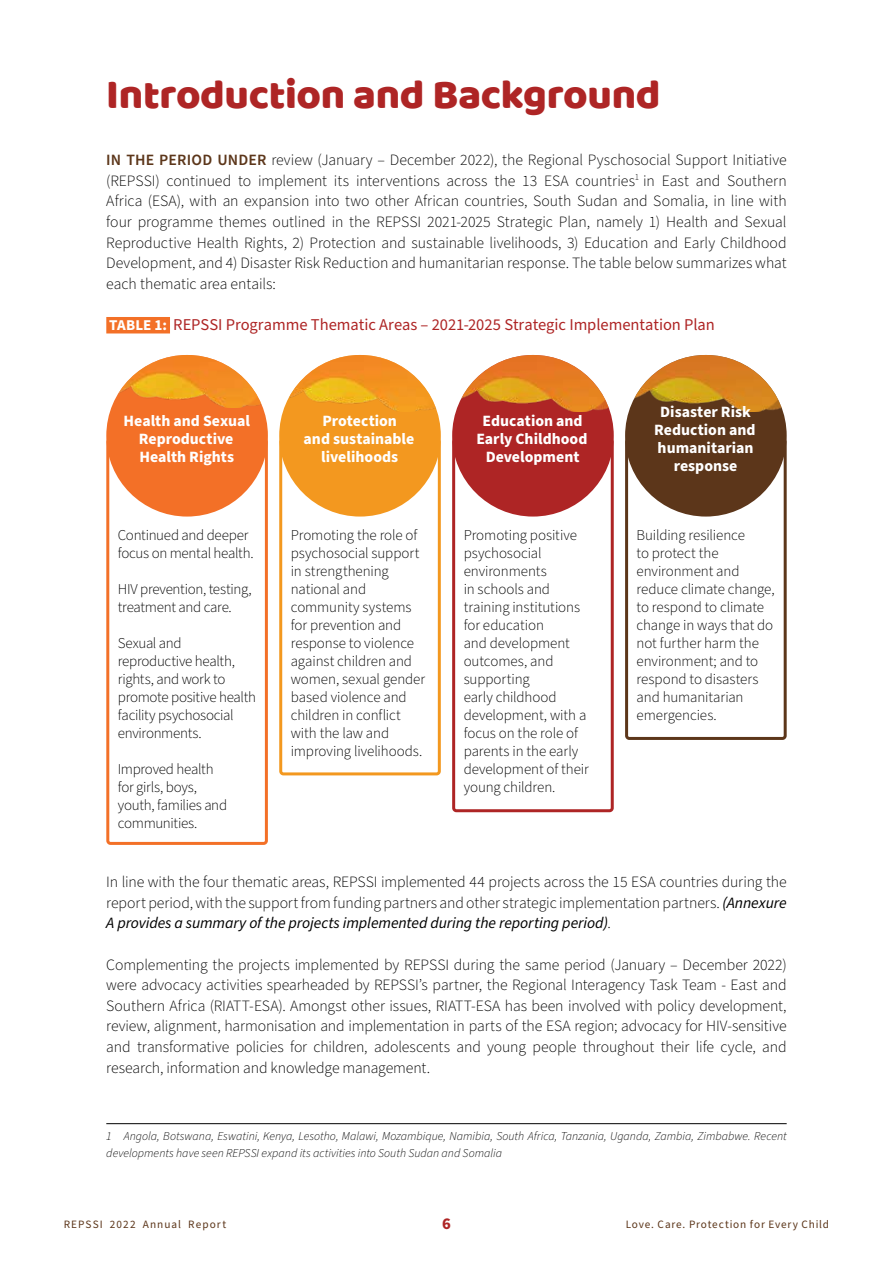
<style>
.page{position:relative;width:893px;height:1263px;background:#fff}
.page>*{position:absolute;margin:0;border:0;box-sizing:border-box;transform-origin:0 0}
.t1{font:42px "Baloo";letter-spacing:-.01em;color:#ae2525}
.t2{font:16.5px "Source Sans Pro";letter-spacing:-.005em;color:#ae2525}
.t3{font:700 16.5px "Source Sans Pro";color:#ae2525}
.t4{font:300 15.75px/20.7px "Source Sans Pro";letter-spacing:-.01em;color:#000;text-align:justify}
.t5{font:700 15.75px/18px "Source Sans Pro";color:#fff;text-align:center}
.t6{font:300 15px/18px "Source Sans Pro";letter-spacing:-.01em;color:#000}
.t7{font:italic 300 12px/16.5px "Source Sans Pro";color:#000}
.t8{font:11.25px "Source Sans Pro";letter-spacing:.085em;color:#5c361a}
.s1{font-weight:600;color:#5c361a}
.s2{font-weight:700;font-size:15px;color:#fff}
.s3{font-weight:400;font-style:italic}
</style>
<div class="page">
<hr style="left:106px;top:1123px;width:681px;height:1px;background:#000">
<div style="left:106px;top:317px;width:64px;height:16px;background:#f37027"></div>
<div style="left:106px;top:438px;width:162px;height:407px;border:3px solid #f37027;border-radius:3px"></div>
<div style="left:452px;top:438px;width:162px;height:374px;border:3px solid #ae2525;border-radius:3px"></div>
<div style="left:625px;top:438px;width:162px;height:302px;border:3px solid #5c361a;border-radius:3px"></div>
<div style="left:279px;top:438px;width:162px;height:337px;border:3px solid #f3981f;border-radius:3px"></div>
<div style="left:106px;top:355px;width:162px;height:161px;background:#f37027;border-radius:50%"></div>
<img style="left:111px;top:355px;width:152px;height:52px">
<div style="left:279px;top:355px;width:162px;height:161px;background:#f3981f;border-radius:50%"></div>
<img style="left:283px;top:355px;width:154px;height:56px">
<div style="left:452px;top:355px;width:162px;height:161px;background:#ae2525;border-radius:50%"></div>
<img style="left:456px;top:355px;width:154px;height:56px">
<div style="left:625px;top:355px;width:162px;height:161px;background:#5c361a;border-radius:50%"></div>
<img style="left:629px;top:355px;width:154px;height:56px">
<h1 class="t1" style="left:106px;top:69px;width:556px">Introduction and Background</h1>
<p class="t4" style="left:106px;top:150px;width:682px"><span class="s1">IN THE PERIOD UNDER</span> review (January – December 2022), the Regional Pyschosocial Support Initiative (REPSSI) continued to implement its interventions across the 13 ESA countries<sup>1</sup> in East and Southern Africa (ESA), with an expansion into two other African countries, South Sudan and Somalia, in line with four programme themes outlined in the REPSSI 2021-2025 Strategic Plan, namely 1) Health and Sexual Reproductive Health Rights, 2) Protection and sustainable livelihoods, 3) Education and Early Childhood Development, and 4) Disaster Risk Reduction and humanitarian response. The table below summarizes what each thematic area entails:</p>
<p class="t2" style="left:109px;top:314px;width:607px"><span class="s2">TABLE 1:</span> REPSSI Programme Thematic Areas – 2021-2025 Strategic Implementation Plan</p>
<p class="t5" style="left:124px;top:412px;width:128px">Health and Sexual<br>Reproductive<br>Health Rights</p>
<p class="t5" style="left:476px;top:412px;width:113px">Education and<br>Early Childhood<br>Development</p>
<p class="t5" style="left:654px;top:403px;width:103px">Disaster Risk<br>Reduction and humanitarian response</p>
<p class="t5" style="left:304px;top:412px;width:112px">Protection<br>and sustainable livelihoods</p>
<p class="t6" style="left:118px;top:527px;width:137px">Continued and deeper focus on mental health.</p>
<p class="t6" style="left:118px;top:581px;width:135px">HIV prevention, testing, treatment and care.</p>
<p class="t6" style="left:118px;top:635px;width:140px">Sexual and reproductive health, rights, and work to promote positive health facility psychosocial environments.</p>
<p class="t6" style="left:118px;top:761px;width:111px">Improved health for girls, boys, youth, families and communities.</p>
<p class="t6" style="left:291px;top:527px;width:136px">Promoting the role of psychosocial support in strengthening national and community systems for prevention and response to violence against children and women, sexual gender based violence and children in conflict with the law and improving livelihoods.</p>
<p class="t6" style="left:464px;top:527px;width:127px">Promoting positive psychosocial environments<br>in schools and training institutions for education<br>and development outcomes, and supporting<br>early childhood development, with a focus on the role of parents in the early development of their young children.</p>
<p class="t6" style="left:637px;top:527px;width:140px">Building resilience<br>to protect the environment and reduce climate change, to respond to climate change in ways that do not further harm the environment; and to respond to disasters and humanitarian emergencies.</p>
<p class="t4" style="left:106px;top:872px;width:682px">In line with the four thematic areas, REPSSI implemented 44 projects across the 15 ESA countries during the report period, with the support from funding partners and other strategic implementation partners. <span class="s3">(Annexure A provides a summary of the projects implemented during the reporting period)</span>.</p>
<p class="t4" style="left:106px;top:954px;width:682px">Complementing the projects implemented by REPSSI during the same period (January – December 2022) were advocacy activities spearheaded by REPSSI’s partner, the Regional Interagency Task Team - East and Southern Africa (RIATT-ESA). Amongst other issues, RIATT-ESA has been involved with policy development, review, alignment, harmonisation and implementation in parts of the ESA region; advocacy for HIV-sensitive and transformative policies for children, adolescents and young people throughout their life cycle, and research, information and knowledge management.</p>
<p class="t7" style="left:106px;top:1128px;width:682px">1 Angola, Botswana, Eswatini, Kenya, Lesotho, Malawi, Mozambique, Namibia, South Africa, Tanzania, Uganda, Zambia, Zimbabwe. Recent developments have seen REPSSI expand its activities into South Sudan and Somalia</p>
<p class="t8" style="left:64px;top:1217px;width:164px">REPSSI 2022 Annual Report</p>
<p class="t3" style="left:442px;top:1212px;width:10px">6</p>
<p class="t8" style="left:626px;top:1217px;width:205px">Love. Care. Protection for Every Child</p>
</div>
